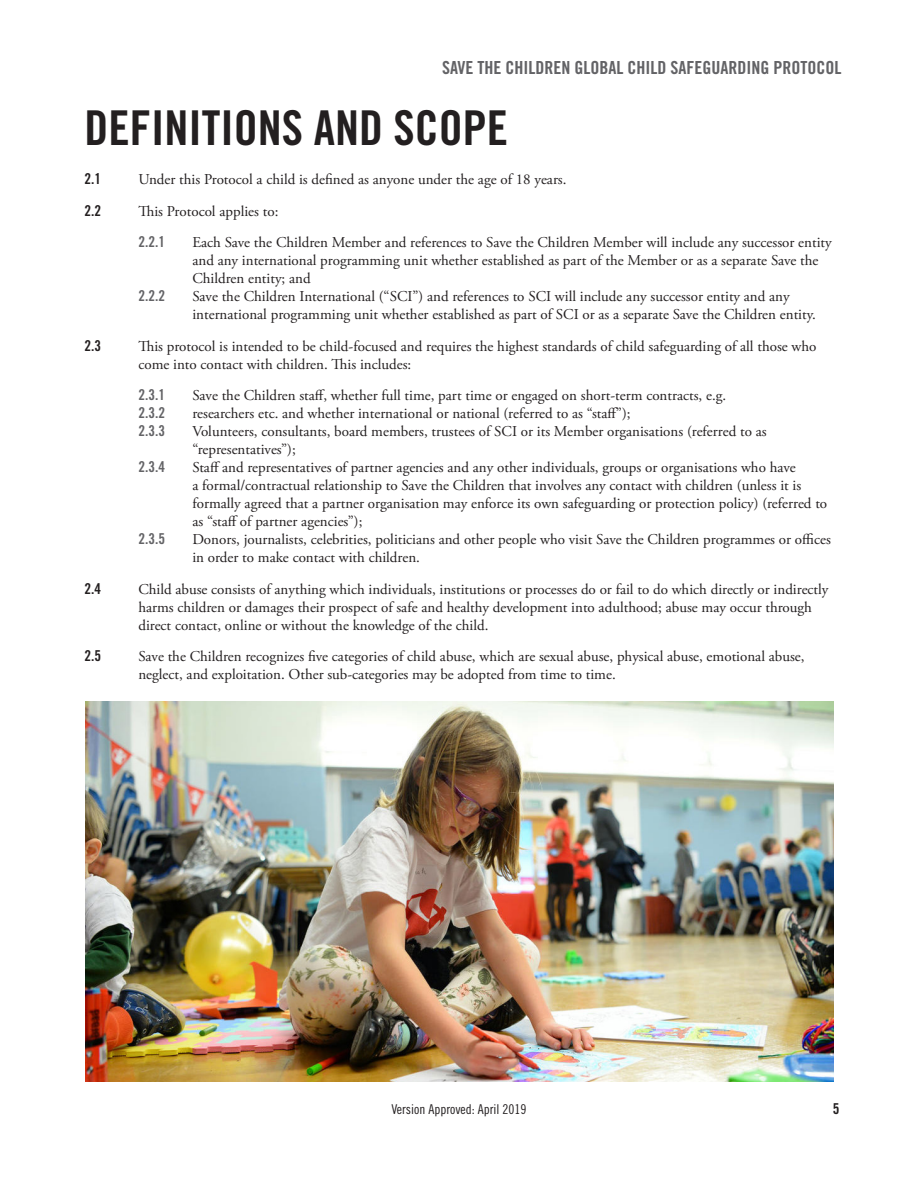
<style>
.page{position:relative;width:918px;height:1188px;background:#fff}
.page>*{position:absolute;margin:0;border:0;box-sizing:border-box;transform-origin:0 0}
.t1{font:48px "Trade Gothic Bold Cond Twenty";color:#231f20}
.t2{font:18px "Trade Gothic Bold Cond Twenty";color:#636366}
.body_copy{font:15px/18px "Adobe Garamond Pro";color:#231f20}
.body_copy-2{font:15px "Trade Gothic Bold Cond Twenty";color:#636366}
.body_copy-3{font:15px "Trade Gothic Bold Cond Twenty";color:#231f20}
.t3{font:13.5px "Trade Gothic Cond Eighteen";color:#231f20}
</style>
<div class="page">
<img style="left:86px;top:701px;width:748px;height:381px">
<p class="t2" style="left:442px;top:57px;width:401px">SAVE THE CHILDREN GLOBAL CHILD SAFEGUARDING PROTOCOL</p>
<p class="t1" style="left:84px;top:98px;width:425px">DEFINITIONS AND SCOPE</p>
<p class="body_copy-3" style="left:84px;top:170px;width:18px">2.1</p>
<p class="body_copy" style="left:138px;top:171px;width:430px">Under this Protocol a child is defined as anyone under the age of 18 years.</p>
<p class="body_copy-3" style="left:84px;top:201px;width:18px">2.2</p>
<p class="body_copy" style="left:138px;top:203px;width:142px">This Protocol applies to:</p>
<p class="body_copy-2" style="left:138px;top:233px;width:28px">2.2.1</p>
<p class="body_copy" style="left:192px;top:234px;width:641px">Each Save the Children Member and references to Save the Children Member will include any successor entity and any international programming unit whether established as part of the Member or as a separate Save the<br>Children entity; and</p>
<p class="body_copy-2" style="left:138px;top:287px;width:28px">2.2.2</p>
<p class="body_copy" style="left:192px;top:288px;width:625px">Save the Children International (“SCI”) and references to SCI will include any successor entity and any international programming unit whether established as part of SCI or as a separate Save the Children entity.</p>
<p class="body_copy-3" style="left:84px;top:336px;width:18px">2.3</p>
<p class="body_copy" style="left:138px;top:338px;width:680px">This protocol is intended to be child-focused and requires the highest standards of child safeguarding of all those who come into contact with children. This includes:</p>
<p class="body_copy-2" style="left:138px;top:386px;width:28px">2.3.1</p>
<p class="body_copy" style="left:192px;top:387px;width:535px">Save the Children staff, whether full time, part time or engaged on short-term contracts, e.g.</p>
<p class="body_copy-2" style="left:138px;top:404px;width:28px">2.3.2</p>
<p class="body_copy" style="left:192px;top:405px;width:440px">researchers etc. and whether international or national (referred to as “staff”);</p>
<p class="body_copy-2" style="left:138px;top:422px;width:28px">2.3.3</p>
<p class="body_copy" style="left:192px;top:423px;width:576px">Volunteers, consultants, board members, trustees of SCI or its Member organisations (referred to as “representatives”);</p>
<p class="body_copy-2" style="left:138px;top:458px;width:28px">2.3.4</p>
<p class="body_copy" style="left:192px;top:459px;width:636px">Staff and representatives of partner agencies and any other individuals, groups or organisations who have<br>a formal/contractual relationship to Save the Children that involves any contact with children (unless it is formally agreed that a partner organisation may enforce its own safeguarding or protection policy) (referred to as “staff of partner agencies”);</p>
<p class="body_copy-2" style="left:138px;top:530px;width:28px">2.3.5</p>
<p class="body_copy" style="left:192px;top:531px;width:640px">Donors, journalists, celebrities, politicians and other people who visit Save the Children programmes or offices in order to make contact with children.</p>
<p class="body_copy-3" style="left:84px;top:579px;width:18px">2.4</p>
<p class="body_copy" style="left:138px;top:581px;width:692px">Child abuse consists of anything which individuals, institutions or processes do or fail to do which directly or indirectly harms children or damages their prospect of safe and healthy development into adulthood; abuse may occur through direct contact, online or without the knowledge of the child.</p>
<p class="body_copy-3" style="left:84px;top:647px;width:18px">2.5</p>
<p class="body_copy" style="left:138px;top:648px;width:668px">Save the Children recognizes five categories of child abuse, which are sexual abuse, physical abuse, emotional abuse, neglect, and exploitation. Other sub-categories may be adopted from time to time.</p>
<p class="t3" style="left:391px;top:1101px;width:137px">Version Approved: April 2019</p>
<p class="body_copy-3" style="left:833px;top:1100px;width:8px">5</p>
</div>
